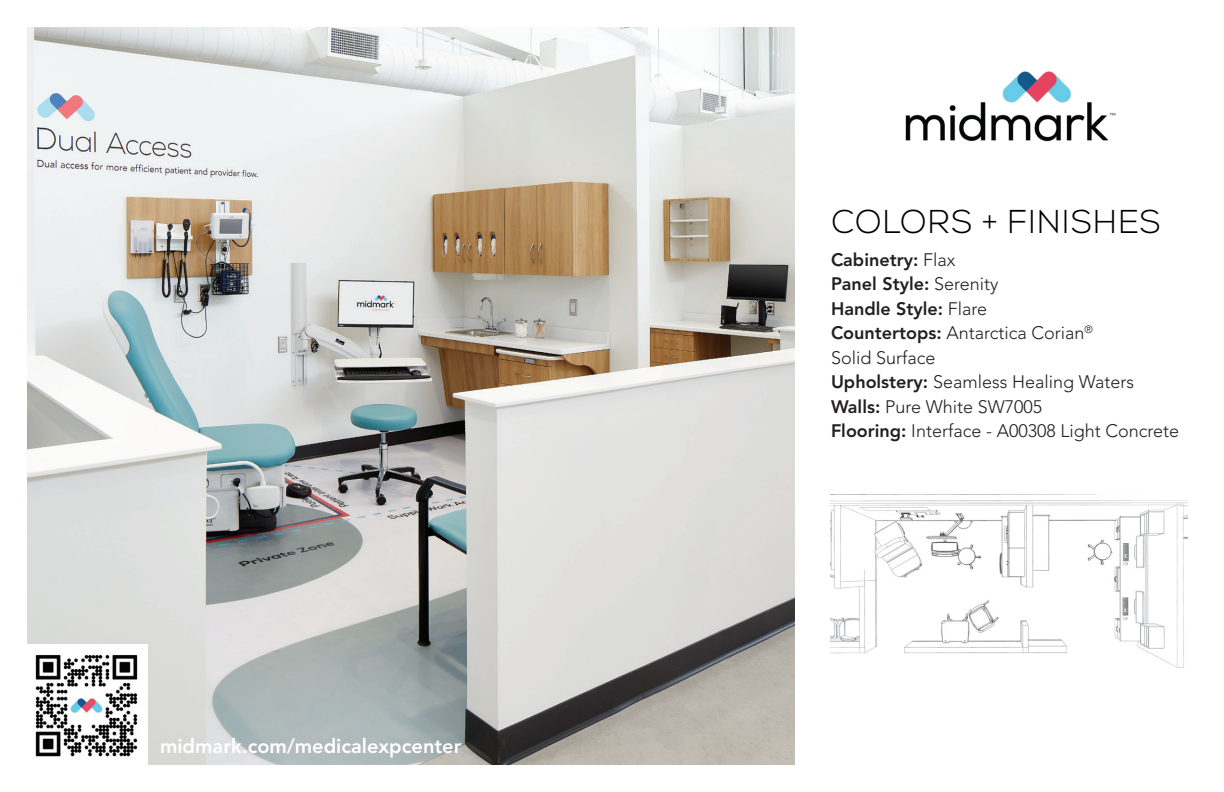
<style>
.page{position:relative;width:1224px;height:792px;background:#fff}
.page>*{position:absolute;margin:0;border:0;box-sizing:border-box;transform-origin:0 0}
.Headline_Style_4{font:300 33px "Nexa";letter-spacing:.015em;color:#000}
.t1{font:800 20px "Avenir";color:#fff}
.Body_Style_3{font:300 18px "Avenir";color:#231f20}
.Body_Style_3-2{font:800 18px/24.6px "Avenir";color:#231f20}
.s1{font-weight:300}
.s2{font-weight:800}
</style>
<div class="page">
<img style="left:830px;top:494px;width:358px;height:174px">
<img style="left:27px;top:27px;width:768px;height:738px">
<img style="left:905px;top:71px;width:211px;height:71px">
<img style="left:27px;top:644px;width:121px;height:121px">
<p class="t1" style="left:160px;top:734px;width:303px">midmark.com/medicalexpcenter</p>
<p class="Headline_Style_4" style="left:831px;top:202px;width:331px">COLORS + FINISHES</p>
<p class="Body_Style_3-2" style="left:831px;top:247px;width:169px">Cabinetry: <span class="s1">Flax<br></span>Panel Style: <span class="s1">Serenity</span></p>
<p class="Body_Style_3-2" style="left:831px;top:296px;width:158px">Handle Style: <span class="s1">Flare</span></p>
<p class="Body_Style_3" style="left:831px;top:323px;width:264px"><span class="s2">Countertops:</span> Antarctica Corian<sup>®</sup></p>
<p class="Body_Style_3" style="left:831px;top:347px;width:106px">Solid Surface</p>
<p class="Body_Style_3" style="left:831px;top:372px;width:305px"><span class="s2">Upholstery:</span> Seamless Healing Waters</p>
<p class="Body_Style_3" style="left:831px;top:396px;width:213px"><span class="s2">Walls:</span> Pure White SW7005</p>
<p class="Body_Style_3" style="left:831px;top:421px;width:350px"><span class="s2">Flooring:</span> Interface - A00308 Light Concrete</p>
</div>
